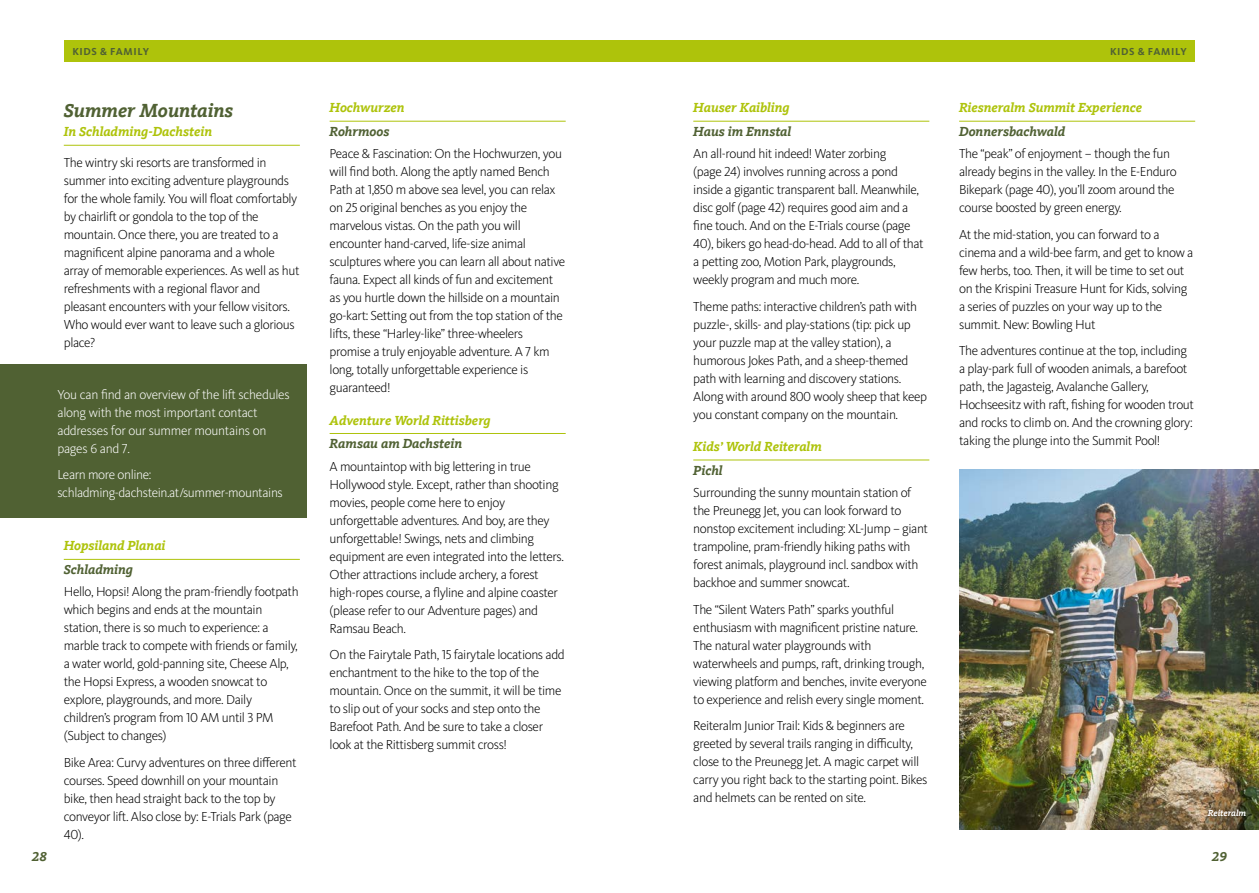
<style>
.page{position:relative;width:1259px;height:893px;background:#fff}
.page>*{position:absolute;margin:0;border:0;box-sizing:border-box;transform-origin:0 0}
.t1{font:italic 700 19.5px "Kievit Slab Offc";color:#506133}
.t2{font:300 13.5px/18px "Kievit OT";letter-spacing:-.03em;color:#000}
.t3{font:300 13.5px/18px "Kievit OT";letter-spacing:-.02em;color:#fff}
.t4{font:italic 700 13.5px "Kievit Slab Offc";color:#aec30b}
.t5{font:italic 700 13.5px "Kievit Slab Offc";color:#506133}
.t6{font:700 10.5px "Kievit Pro";letter-spacing:.06em;color:#506133}
.t7{font:italic 700 9px "Kievit Slab Offc";letter-spacing:-.005em;color:#fff}
</style>
<div class="page">
<div style="left:629px;top:41px;width:566px;height:21px;background:#aec30b"></div>
<div style="left:64px;top:41px;width:565px;height:21px;background:#aec30b"></div>
<hr style="left:64px;top:145px;width:236px;height:1px;background:#aec30b">
<hr style="left:64px;top:559px;width:236px;height:1px;background:#aec30b">
<img style="left:959px;top:470px;width:300px;height:359px">
<hr style="left:693px;top:121px;width:236px;height:1px;background:#aec30b">
<hr style="left:693px;top:460px;width:236px;height:1px;background:#aec30b">
<hr style="left:959px;top:121px;width:236px;height:1px;background:#aec30b">
<div style="left:0;top:364px;width:306px;height:153px;background:#506133"></div>
<div style="left:1200px;top:803px;width:53px;height:21px;background:#000;opacity:.75"></div>
<hr style="left:330px;top:121px;width:236px;height:1px;background:#aec30b">
<hr style="left:330px;top:433px;width:236px;height:1px;background:#aec30b">
<p class="t6" style="left:72px;top:46px;width:78px">KIDS &amp; FAMILY</p>
<p class="t6" style="left:1110px;top:46px;width:78px">KIDS &amp; FAMILY</p>
<h1 class="t1" style="left:64px;top:99px;width:171px">Summer Mountains</h1>
<p class="t4" style="left:64px;top:124px;width:150px">In Schladming-Dachstein</p>
<p class="t2" style="left:64px;top:153px;width:237px">The wintry ski resorts are transformed in summer into exciting adventure playgrounds for the whole family. You will float comfortably by chairlift or gondola to the top of the mountain. Once there, you are treated to a magnificent alpine panorama and a whole array of memorable experiences. As well as hut refreshments with a regional flavor and pleasant encounters with your fellow visitors.<br>Who would ever want to leave such a glorious place?</p>
<p class="t3" style="left:57px;top:385px;width:234px">You can find an overview of the lift schedules along with the most important contact addresses for our summer mountains on pages 6 and 7.</p>
<p class="t3" style="left:57px;top:466px;width:227px">Learn more online: schladming-dachstein.at/summer-mountains</p>
<p class="t4" style="left:64px;top:538px;width:103px">Hopsiland Planai</p>
<p class="t5" style="left:64px;top:562px;width:71px">Schladming</p>
<p class="t2" style="left:64px;top:583px;width:236px">Hello, Hopsi! Along the pram-friendly footpath which begins and ends at the mountain station, there is so much to experience: a marble track to compete with friends or family, a water world, gold-panning site, Cheese Alp, the Hopsi Express, a wooden snowcat to explore, playgrounds, and more. Daily children’s program from 10 AM until 3 PM (Subject to changes)</p>
<p class="t2" style="left:64px;top:753px;width:234px">Bike Area: Curvy adventures on three different courses. Speed downhill on your mountain bike, then head straight back to the top by conveyor lift. Also close by: E-Trials Park (page 40).</p>
<p class="t4" style="left:330px;top:100px;width:77px">Hochwurzen</p>
<p class="t5" style="left:330px;top:124px;width:61px">Rohrmoos</p>
<p class="t2" style="left:330px;top:145px;width:237px">Peace &amp; Fascination: On the Hochwurzen, you will find both. Along the aptly named Bench Path at 1,850 m above sea level, you can relax on 25 original benches as you enjoy the marvelous vistas. On the path you will encounter hand-carved, life-size animal sculptures where you can learn all about native fauna. Expect all kinds of fun and excitement as you hurtle down the hillside on a mountain go-kart: Setting out from the top station of the lifts, these “Harley-like” three-wheelers promise a truly enjoyable adventure. A 7 km long, totally unforgettable experience is guaranteed!</p>
<p class="t4" style="left:330px;top:412px;width:163px">Adventure World Rittisberg</p>
<p class="t5" style="left:330px;top:436px;width:134px">Ramsau am Dachstein</p>
<p class="t2" style="left:330px;top:457px;width:236px">A mountaintop with big lettering in true Hollywood style. Except, rather than shooting movies, people come here to enjoy unforgettable adventures. And boy, are they unforgettable! Swings, nets and climbing equipment are even integrated into the letters.<br>Other attractions include archery, a forest high-ropes course, a flyline and alpine coaster (please refer to our Adventure pages) and Ramsau Beach.</p>
<p class="t2" style="left:330px;top:645px;width:237px">On the Fairytale Path, 15 fairytale locations add enchantment to the hike to the top of the mountain. Once on the summit, it will be time to slip out of your socks and step onto the Barefoot Path. And be sure to take a closer look at the Rittisberg summit cross!</p>
<p class="t4" style="left:693px;top:100px;width:98px">Hauser Kaibling</p>
<p class="t5" style="left:693px;top:124px;width:99px">Haus im Ennstal</p>
<p class="t2" style="left:693px;top:145px;width:232px">An all-round hit indeed! Water zorbing<br>(page 24) involves running across a pond inside a gigantic transparent ball. Meanwhile, disc golf (page 42) requires good aim and a fine touch. And on the E-Trials course (page 40), bikers go head-do-head. Add to all of that a petting zoo, Motion Park, playgrounds, weekly program and much more.</p>
<p class="t2" style="left:693px;top:297px;width:235px">Theme paths: interactive children’s path with puzzle-, skills- and play-stations (tip: pick up your puzzle map at the valley station), a humorous Jokes Path, and a sheep-themed path with learning and discovery stations.<br>Along with around 800 wooly sheep that keep you constant company on the mountain.</p>
<p class="t4" style="left:693px;top:438px;width:130px">Kids’ World Reiteralm</p>
<p class="t5" style="left:693px;top:462px;width:31px">Pichl</p>
<p class="t2" style="left:693px;top:483px;width:236px">Surrounding the sunny mountain station of the Preunegg Jet, you can look forward to nonstop excitement including: XL-Jump – giant trampoline, pram-friendly hiking paths with forest animals, playground incl. sandbox with backhoe and summer snowcat.</p>
<p class="t2" style="left:693px;top:600px;width:235px">The “Silent Waters Path” sparks youthful enthusiasm with magnificent pristine nature.<br>The natural water playgrounds with waterwheels and pumps, raft, drinking trough, viewing platform and benches, invite everyone to experience and relish every single moment.</p>
<p class="t2" style="left:693px;top:716px;width:236px">Reiteralm Junior Trail: Kids &amp; beginners are greeted by several trails ranging in difficulty, close to the Preunegg Jet. A magic carpet will carry you right back to the starting point. Bikes and helmets can be rented on site.</p>
<p class="t4" style="left:959px;top:100px;width:184px">Riesneralm Summit Experience</p>
<p class="t5" style="left:959px;top:124px;width:108px">Donnersbachwald</p>
<p class="t2" style="left:959px;top:145px;width:219px">The “peak” of enjoyment – though the fun already begins in the valley. In the E-Enduro Bikepark (page 40), you’ll zoom around the course boosted by green energy.</p>
<p class="t2" style="left:959px;top:225px;width:236px">At the mid-station, you can forward to a cinema and a wild-bee farm, and get to know a few herbs, too. Then, it will be time to set out on the Krispini Treasure Hunt for Kids, solving a series of puzzles on your way up to the summit. New: Bowling Hut</p>
<p class="t2" style="left:959px;top:342px;width:236px">The adventures continue at the top, including a play-park full of wooden animals, a barefoot path, the Jagasteig, Avalanche Gallery, Hochseesitz with raft, fishing for wooden trout and rocks to climb on. And the crowning glory: taking the plunge into the Summit Pool!</p>
<p class="t7" style="left:1207px;top:808px;width:40px">Reiteralm</p>
<p class="t5" style="left:32px;top:848px;width:17px">28</p>
<p class="t5" style="left:1212px;top:848px;width:17px">29</p>
</div>
